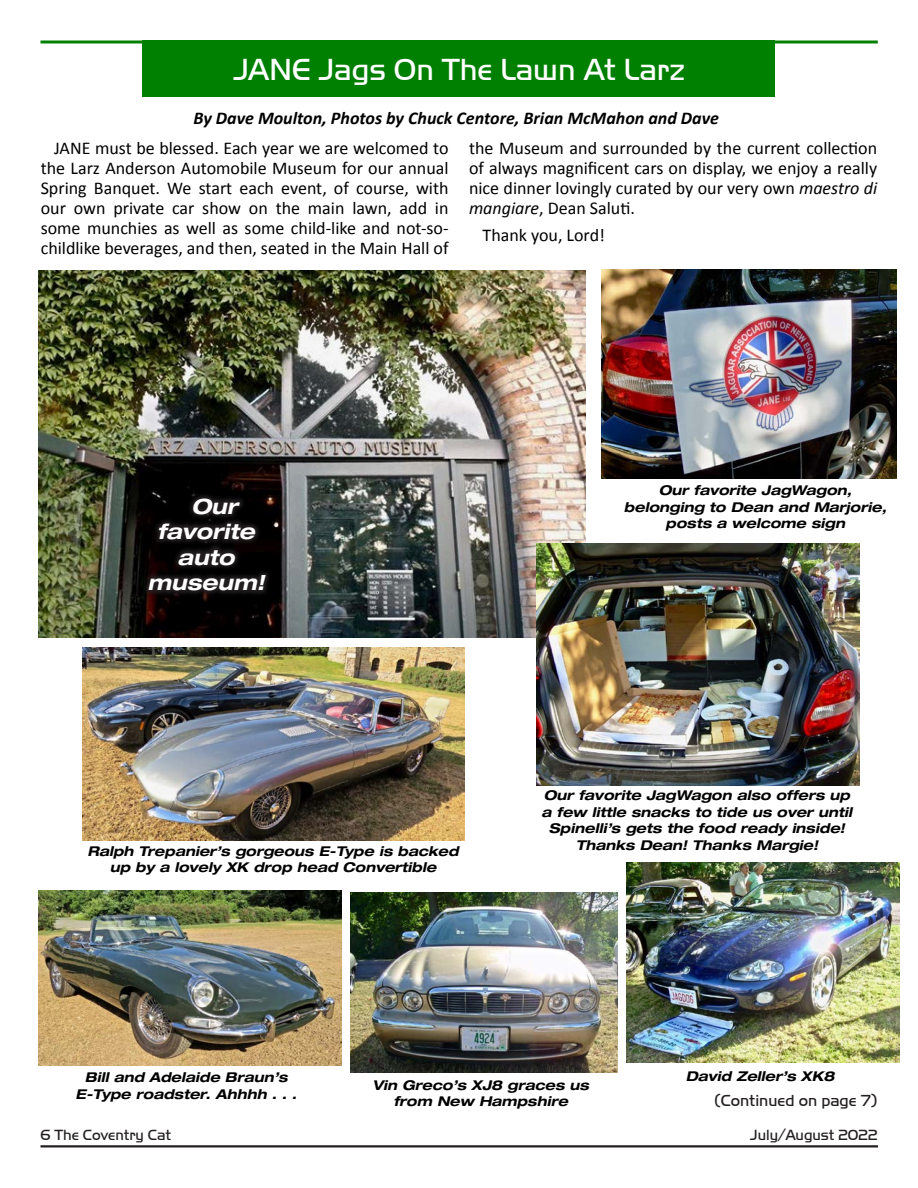
<style>
.page{position:relative;width:918px;height:1188px;background:#fff}
.page>*{position:absolute;margin:0;border:0;box-sizing:border-box;transform-origin:0 0}
.t1{font:31.5px "Handel Got D Ligh";color:#fff}
.t2{font:italic 700 expanded 21px "Helvetica Neue LT Std";color:#fff}
.Article_Text{font:18px/19.8px "Calibri";color:#000;text-align:justify}
.t3{font:italic 700 18px "Calibri";color:#000}
.t4{font:16.5px "Handel Got D Ligh";color:#231f20}
.t5{font:15.3px "Handel Got D Ligh";color:#231f20}
.Article_Text-2{font:italic 700 expanded 13.5px/16.5px "Helvetica Neue LT Std";color:#000;text-align:center}
.s1{font-style:italic}
</style>
<div class="page">
<img style="left:39px;top:270px;width:546px;height:367px">
<img style="left:601px;top:269px;width:295px;height:209px">
<img style="left:537px;top:543px;width:322px;height:242px">
<img style="left:83px;top:647px;width:382px;height:194px">
<img style="left:39px;top:891px;width:303px;height:175px">
<img style="left:351px;top:892px;width:266px;height:180px">
<img style="left:627px;top:863px;width:272px;height:200px">
<hr style="left:40px;top:1145px;width:838px;height:3px;background:#231f20">
<div style="left:143px;top:40px;width:632px;height:57px;background:#008000"></div>
<hr style="left:40px;top:40px;width:838px;height:4px;background:#008000">
<svg style="left:142px;top:492px;width:130px;height:105px;background:#0f0c0d"></svg>
<p class="t1" style="left:234px;top:51px;width:453px">JANE Jags On The Lawn At Larz</p>
<p class="t3" style="left:194px;top:107px;width:527px">By Dave Moulton, Photos by Chuck Centore, Brian McMahon and Dave</p>
<p class="Article_Text" style="left:41px;top:138px;width:409px;text-indent:14px">JANE must be blessed. Each year we are welcomed to the Larz Anderson Automobile Museum for our annual Spring Banquet. We start each event, of course, with our own private car show on the main lawn, add in some munchies as well as some child-like and not-so&shy;childlike beverages, and then, seated in the Main Hall of</p>
<p class="Article_Text" style="left:469px;top:138px;width:410px">the Museum and surrounded by the current collection of always magnificent cars on display, we enjoy a really nice dinner lovingly curated by our very own <span class="s1">maestro di mangiare</span>, Dean Saluti.</p>
<p class="Article_Text" style="left:483px;top:224px;width:124px">Thank you, Lord!</p>
<p class="t2" style="left:191px;top:492px;width:48px">Our</p>
<p class="t2" style="left:157px;top:518px;width:99px">favorite</p>
<p class="t2" style="left:178px;top:543px;width:58px">auto</p>
<p class="t2" style="left:147px;top:569px;width:119px">museum!</p>
<p class="Article_Text-2" style="left:88px;top:842px;width:372px">Ralph Trepanier’s gorgeous E-Type is backed up by a lovely XK drop head Convertible</p>
<p class="Article_Text-2" style="left:624px;top:482px;width:264px">Our favorite JagWagon, belonging to Dean and Marjorie, posts a welcome sign</p>
<p class="Article_Text-2" style="left:542px;top:787px;width:312px">Our favorite JagWagon also offers up a few little snacks to tide us over until Spinelli’s gets the food ready inside!<br>Thanks Dean! Thanks Margie!</p>
<p class="Article_Text-2" style="left:85px;top:1069px;width:204px">Bill and Adelaide Braun’s</p>
<p class="Article_Text-2" style="left:686px;top:1068px;width:150px">David Zeller’s XK8</p>
<p class="Article_Text-2" style="left:76px;top:1086px;width:223px">E-Type roadster. Ahhhh . . .</p>
<p class="Article_Text-2" style="left:373px;top:1077px;width:218px">Vin Greco’s XJ8 graces us from New Hampshire</p>
<p class="t4" style="left:714px;top:1091px;width:164px">(Continued on page 7)</p>
<p class="t5" style="left:40px;top:1126px;width:132px">6 The Coventry Cat</p>
<p class="t5" style="left:750px;top:1126px;width:129px">July/August 2022</p>
</div>
